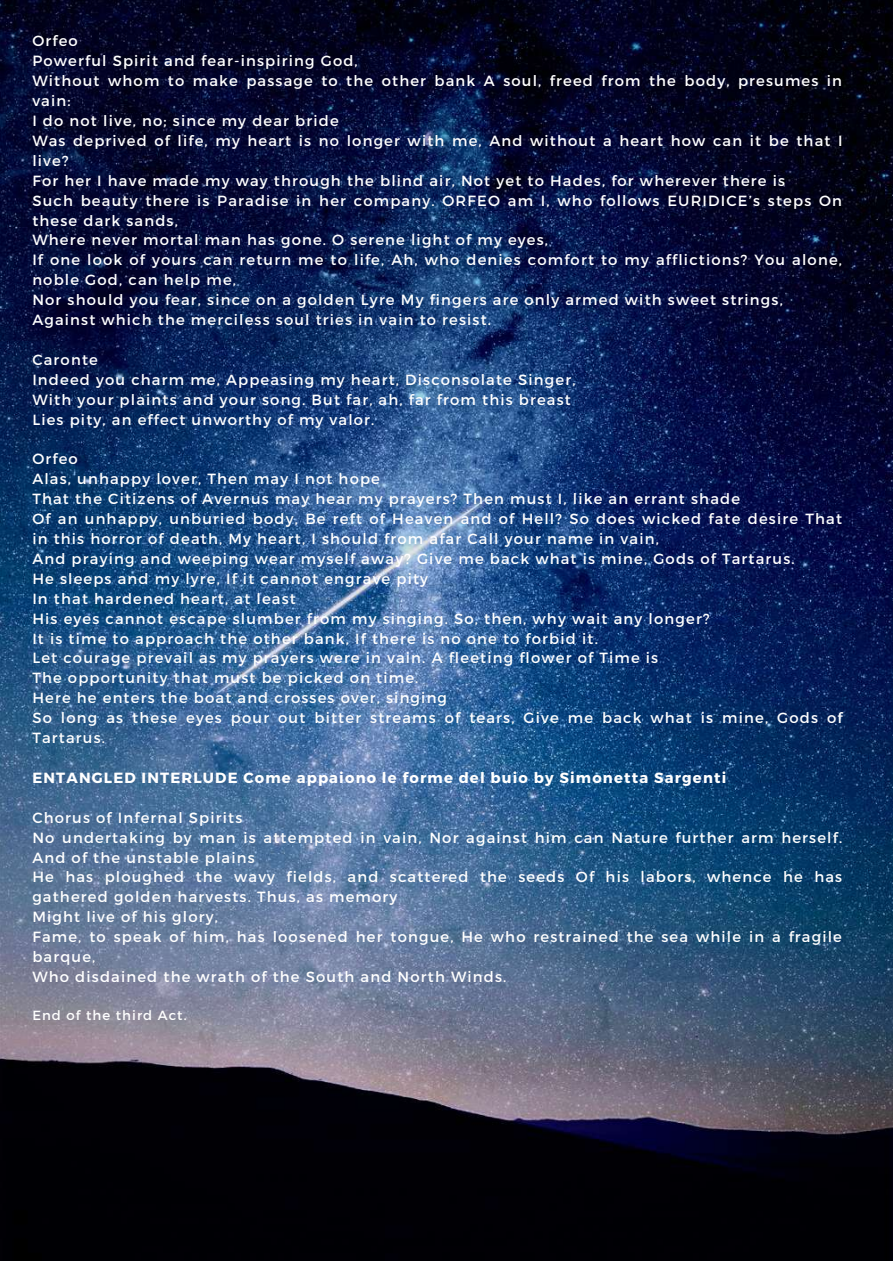
<style>
.page{position:relative;width:893px;height:1264px;background:#fff}
.page>*{position:absolute;margin:0;border:0;box-sizing:border-box;transform-origin:0 0}
.t1{font:14.7px/20px "Montserrat";letter-spacing:.08em;color:#fff}
.t2{font:700 14.7px "Montserrat";letter-spacing:.08em;color:#fff}
.t3{font:13.2px "Montserrat";letter-spacing:.08em;color:#fff}
</style>
<div class="page">
<img style="left:0;top:0;width:892px;height:1260px">
<p class="t1" style="left:32px;top:30px;width:811px">Orfeo<br>Powerful Spirit and fear-inspiring God,<br>Without whom to make passage to the other bank A soul, freed from the body, presumes in vain:<br>I do not live, no; since my dear bride<br>Was deprived of life, my heart is no longer with me, And without a heart how can it be that I live?<br>For her I have made my way through the blind air, Not yet to Hades, for wherever there is<br>Such beauty there is Paradise in her company. ORFEO am I, who follows EURIDICE’s steps On these dark sands,<br>Where never mortal man has gone. O serene light of my eyes,<br>If one look of yours can return me to life, Ah, who denies comfort to my afflictions? You alone, noble God, can help me,<br>Nor should you fear, since on a golden Lyre My fingers are only armed with sweet strings, Against which the merciless soul tries in vain to resist.</p>
<p class="t1" style="left:32px;top:349px;width:544px">Caronte<br>Indeed you charm me, Appeasing my heart, Disconsolate Singer, With your plaints and your song. But far, ah, far from this breast Lies pity, an effect unworthy of my valor.</p>
<p class="t1" style="left:32px;top:448px;width:811px">Orfeo<br>Alas, unhappy lover, Then may I not hope<br>That the Citizens of Avernus may hear my prayers? Then must I, like an errant shade<br>Of an unhappy, unburied body, Be reft of Heaven and of Hell? So does wicked fate desire That in this horror of death, My heart, I should from afar Call your name in vain,<br>And praying and weeping wear myself away? Give me back what is mine, Gods of Tartarus.<br>He sleeps and my lyre, If it cannot engrave pity<br>In that hardened heart, at least<br>His eyes cannot escape slumber from my singing. So, then, why wait any longer?<br>It is time to approach the other bank, If there is no one to forbid it.<br>Let courage prevail as my prayers were in vain. A fleeting flower of Time is<br>The opportunity that must be picked on time.<br>Here he enters the boat and crosses over, singing<br>So long as these eyes pour out bitter streams of tears, Give me back what is mine, Gods of Tartarus.</p>
<p class="t2" style="left:32px;top:768px;width:695px">ENTANGLED INTERLUDE Come appaiono le forme del buio by Simonetta Sargenti</p>
<p class="t1" style="left:32px;top:806px;width:811px">Chorus of Infernal Spirits<br>No undertaking by man is attempted in vain, Nor against him can Nature further arm herself.<br>And of the unstable plains<br>He has ploughed the wavy fields, and scattered the seeds Of his labors, whence he has gathered golden harvests. Thus, as memory<br>Might live of his glory,<br>Fame, to speak of him, has loosened her tongue, He who restrained the sea while in a fragile barque,<br>Who disdained the wrath of the South and North Winds.</p>
<p class="t3" style="left:32px;top:1006px;width:156px">End of the third Act.</p>
</div>
